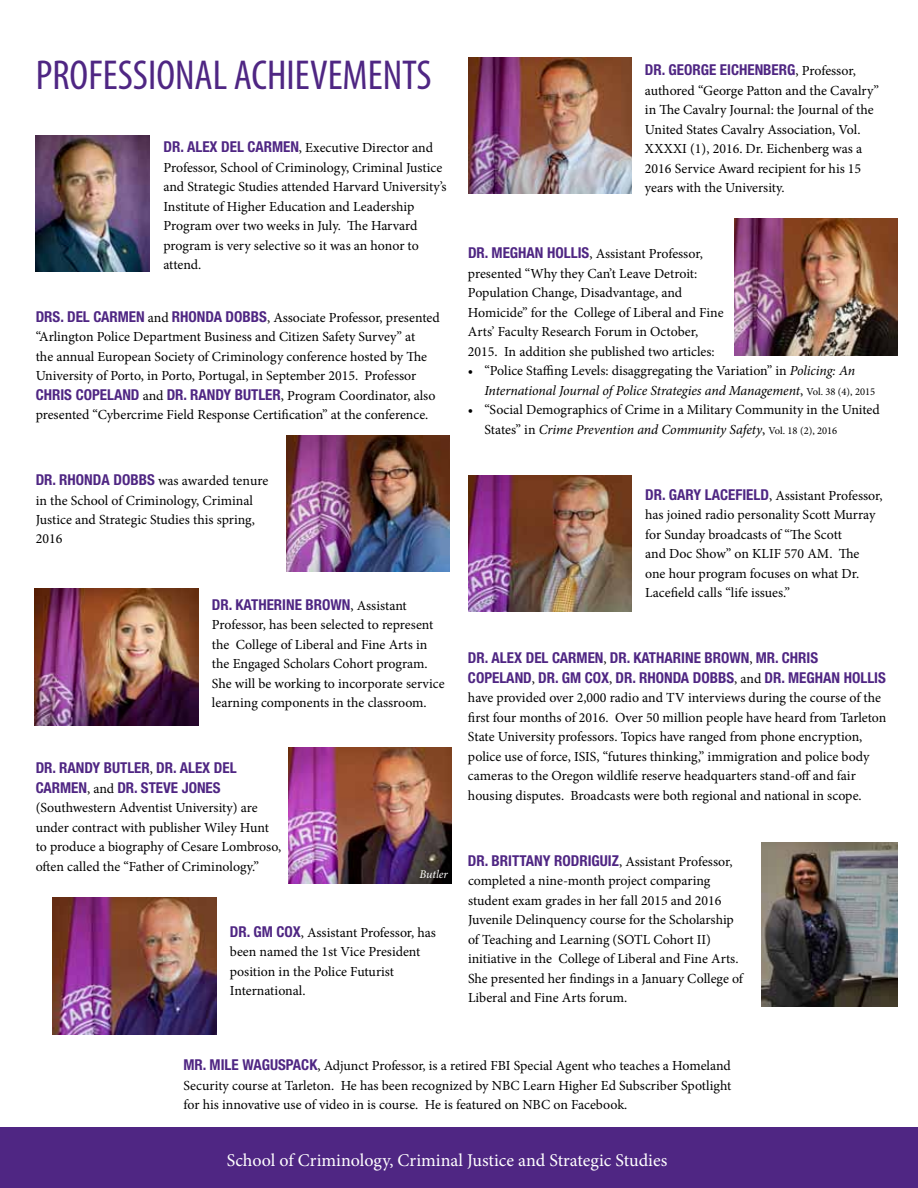
<style>
.page{position:relative;width:918px;height:1188px;background:#fff}
.page>*{position:absolute;margin:0;border:0;box-sizing:border-box;transform-origin:0 0}
.t1{font:condensed 42px "Myriad Pro";color:#4f2683}
.t2{font:18px "Minion Pro";color:#fff}
.t3{font:700 condensed 15px/19.5px "Helvetica Neue";color:#4f2683}
.t4{font:13.8px/19.5px "Minion Pro";color:#000}
.t5{font:italic 13.8px/19.5px "Minion Pro";letter-spacing:-.01em;color:#000}
.t6{font:italic 11.7px "Minion Pro";letter-spacing:-.005em;color:#fff}
.s1{font-family:"Helvetica Neue";font-weight:700;font-stretch:condensed;font-size:15px;color:#4f2683}
.s2{font-family:"Minion Pro";font-weight:400;font-stretch:normal;font-size:13.8px;color:#000}
.s3{font-style:normal}
.s4{font-style:normal;font-size:10.5px}
.s5{font-style:italic}
.s6{font-size:10.5px}
</style>
<div class="page">
<div style="left:0;top:1128px;width:918px;height:60px;background:#4f2683"></div>
<img style="left:36px;top:135px;width:114px;height:136px">
<img style="left:287px;top:435px;width:163px;height:137px">
<img style="left:35px;top:589px;width:163px;height:136px">
<img style="left:288px;top:747px;width:164px;height:137px">
<img style="left:53px;top:898px;width:163px;height:136px">
<img style="left:468px;top:57px;width:163px;height:137px">
<img style="left:734px;top:219px;width:164px;height:136px">
<img style="left:468px;top:476px;width:164px;height:136px">
<img style="left:761px;top:843px;width:137px;height:163px">
<h1 class="t1" style="left:36px;top:50px;width:398px">PROFESSIONAL ACHIEVEMENTS</h1>
<p class="t4" style="left:163px;top:138px;width:285px"><span class="s1">DR. ALEX DEL CARMEN</span>, Executive Director and Professor, School of Criminology, Criminal Justice and Strategic Studies attended Harvard University’s Institute of Higher Education and Leadership Program over two weeks in July. The Harvard program is very selective so it was an honor to attend.</p>
<p class="t4" style="left:36px;top:308px;width:406px"><span class="s1">DRS. DEL CARMEN</span> and <span class="s1">RHONDA DOBBS</span>, Associate Professor, presented “Arlington Police Department Business and Citizen Safety Survey” at<br>the annual European Society of Criminology conference hosted by The University of Porto, in Porto, Portugal, in September 2015. Professor</p>
<p class="t3" style="left:36px;top:384px;width:401px">CHRIS COPELAND <span class="s2">and</span> DR. RANDY BUTLER<span class="s2">, Program Coordinator, also</span></p>
<p class="t4" style="left:36px;top:405px;width:394px">presented “Cybercrime Field Response Certification” at the conference.</p>
<p class="t4" style="left:36px;top:471px;width:234px"><span class="s1">DR. RHONDA DOBBS</span> was awarded tenure in the School of Criminology, Criminal<br>Justice and Strategic Studies this spring,<br>2016</p>
<p class="t3" style="left:212px;top:594px;width:196px">DR. KATHERINE BROWN<span class="s2">, Assistant</span></p>
<p class="t4" style="left:212px;top:615px;width:234px">Professor, has been selected to represent the College of Liberal and Fine Arts in the Engaged Scholars Cohort program.<br>She will be working to incorporate service learning components in the classroom.</p>
<p class="t3" style="left:36px;top:758px;width:203px">DR. RANDY BUTLER<span class="s2">,</span> DR. ALEX DEL<br>CARMEN<span class="s2">, and</span> DR. STEVE JONES</p>
<p class="t4" style="left:36px;top:798px;width:247px">(Southwestern Adventist University) are under contract with publisher Wiley Hunt to produce a biography of Cesare Lombroso, often called the “Father of Criminology.”</p>
<p class="t6" style="left:420px;top:866px;width:30px">Butler</p>
<p class="t4" style="left:230px;top:923px;width:208px"><span class="s1">DR. GM COX</span>, Assistant Professor, has been named the 1st Vice President position in the Police Futurist<br>International.</p>
<p class="t3" style="left:645px;top:60px;width:212px">DR. GEORGE EICHENBERG<span class="s2">, Professor,</span></p>
<p class="t4" style="left:645px;top:81px;width:236px">authored “George Patton and the Cavalry” in The Cavalry Journal: the Journal of the United States Cavalry Association, Vol.<br>XXXXI (1), 2016. Dr. Eichenberg was a 2016 Service Award recipient for his 15 years with the University.</p>
<p class="t4" style="left:468px;top:244px;width:257px"><span class="s1">DR. MEGHAN HOLLIS</span>, Assistant Professor, presented “Why they Can’t Leave Detroit:<br>Population Change, Disadvantage, and Homicide” for the College of Liberal and Fine Arts’ Faculty Research Forum in October, 2015. In addition she published two articles:</p>
<p class="t5" style="left:484px;top:361px;width:392px;text-indent:-16px"><span class="s3">• “Police Staffing Levels: disaggregating the Variation” in</span> Policing: An<br>International Journal of Police Strategies and Management<span class="s3">,</span> <span class="s4">Vol. 38 (4), 2015</span></p>
<p class="t4" style="left:484px;top:400px;width:397px;text-indent:-16px">• “Social Demographics of Crime in a Military Community in the United<br>States” in <span class="s5">Crime Prevention and Community Safety</span>, <span class="s6">Vol. 18 (2), 2016</span></p>
<p class="t4" style="left:645px;top:486px;width:239px"><span class="s1">DR. GARY LACEFIELD</span>, Assistant Professor, has joined radio personality Scott Murray for Sunday broadcasts of “The Scott<br>and Doc Show” on KLIF 570 AM. The one hour program focuses on what Dr.<br>Lacefield calls “life issues.”</p>
<p class="t3" style="left:468px;top:648px;width:419px">DR. ALEX DEL CARMEN<span class="s2">,</span> DR. KATHARINE BROWN<span class="s2">,</span> MR. CHRIS<br>COPELAND<span class="s2">,</span> DR. GM COX<span class="s2">,</span> DR. RHONDA DOBBS<span class="s2">, and</span> DR. MEGHAN HOLLIS</p>
<p class="t4" style="left:468px;top:688px;width:420px">have provided over 2,000 radio and TV interviews during the course of the first four months of 2016. Over 50 million people have heard from Tarleton State University professors. Topics have ranged from phone encryption, police use of force, ISIS, “futures thinking,” immigration and police body cameras to the Oregon wildlife reserve headquarters stand-off and fair housing disputes. Broadcasts were both regional and national in scope.</p>
<p class="t3" style="left:468px;top:851px;width:266px">DR. BRITTANY RODRIGUIZ<span class="s2">, Assistant Professor,</span></p>
<p class="t4" style="left:468px;top:871px;width:277px">completed a nine-month project comparing student exam grades in her fall 2015 and 2016<br>Juvenile Delinquency course for the Scholarship of Teaching and Learning (SOTL Cohort II) initiative in the College of Liberal and Fine Arts.<br>She presented her findings in a January College of Liberal and Fine Arts forum.</p>
<p class="t4" style="left:184px;top:1056px;width:549px;text-align:justify"><span class="s1">MR. MILE WAGUSPACK</span>, Adjunct Professor, is a retired FBI Special Agent who teaches a Homeland Security course at Tarleton. He has been recognized by NBC Learn Higher Ed Subscriber Spotlight for his innovative use of video in is course. He is featured on NBC on Facebook.</p>
<h2 class="t2" style="left:227px;top:1148px;width:442px">School of Criminology, Criminal Justice and Strategic Studies</h2>
</div>
